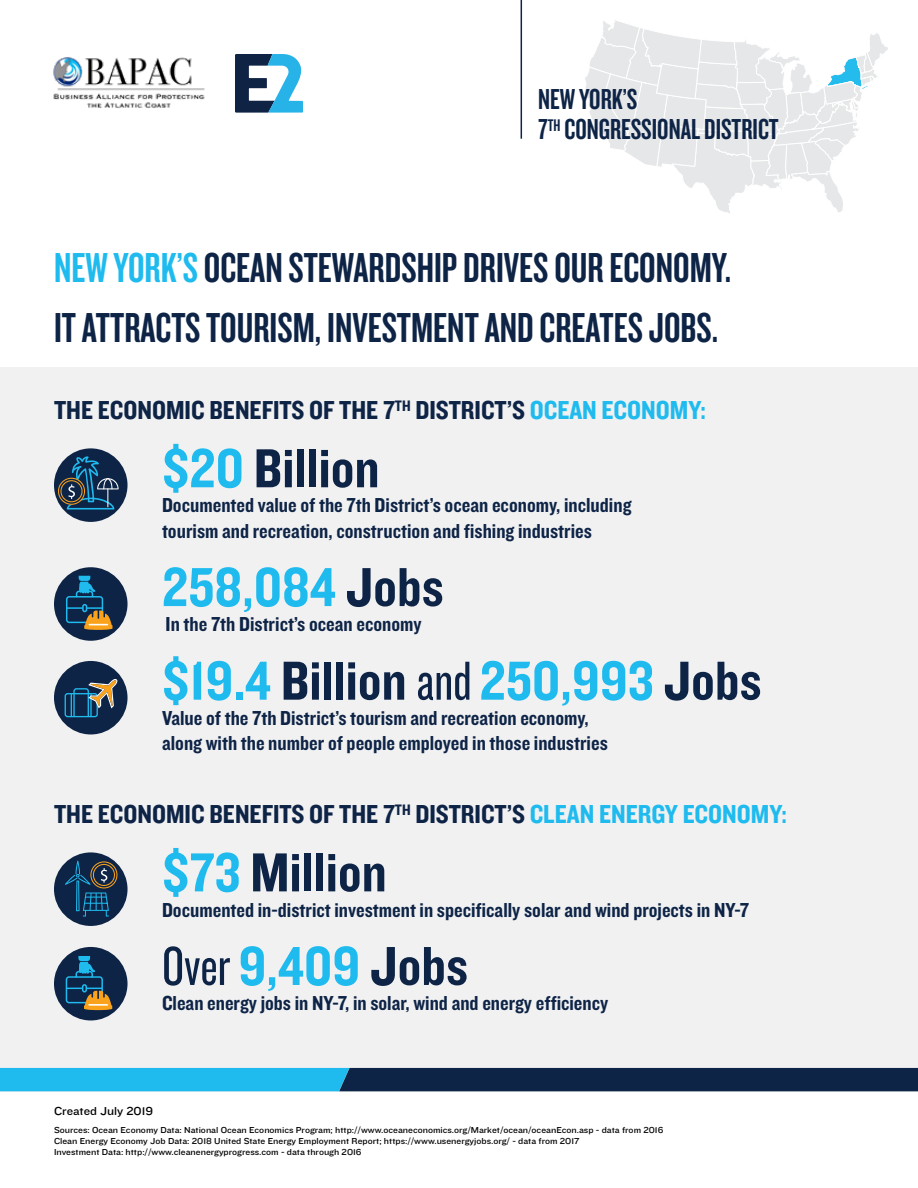
<style>
.page{position:relative;width:918px;height:1188px;background:#fff}
.page>*{position:absolute;margin:0;border:0;box-sizing:border-box;transform-origin:0 0}
.t1{font:57px "Knockout 50 Welterweight";color:#1fbbee}
.t2{font:57px "Knockout 50 Welterweight";color:#0e2446}
.t3{font:43.5px/60.8px "Knockout 48 Featherweight";color:#0e2446}
.t4{font:30px/30px "Knockout 48 Featherweight";color:#0e2446}
.t5{font:27px "Knockout 50 Welterweight";color:#0e2446}
.t6{font:21px/25.2px "Knockout 50 Welterweight";color:#0e2446}
.t7{font:12px "Knockout 32 Junior Cruisewt";color:#000}
.t8{font:9px/10.8px "Knockout 32 Junior Cruisewt";color:#000}
.s1{color:#1fbbee}
.s2{color:#0e2446}
.s3{font-family:"Knockout 28 Junior Feathrwt";color:#0e2446}
</style>
<div class="page">
<div style="left:0;top:367px;width:918px;height:724px;background:#f1f1f2"></div>
<svg style="left:235px;top:54px;width:68px;height:59px"></svg>
<img style="left:53px;top:57px;width:152px;height:51px">
<svg style="left:0;top:1068px;width:918px;height:23px;background:#145c84"></svg>
<div style="left:54px;top:448px;width:74px;height:74px;background:#0e2446;border-radius:50%"></div>
<svg style="left:58px;top:456px;width:61px;height:54px"></svg>
<div style="left:54px;top:567px;width:74px;height:74px;background:#0e2446;border-radius:50%"></div>
<div style="left:66px;top:596px;width:37px;height:27px;border:1px solid #1fbbee;border-radius:3px"></div>
<div style="left:82px;top:604px;width:5px;height:8px;border:1px solid #1fbbee;border-radius:2px"></div>
<svg style="left:75px;top:576px;width:21px;height:22px"></svg>
<svg style="left:67px;top:607px;width:46px;height:23px"></svg>
<div style="left:54px;top:661px;width:74px;height:73px;background:#0e2446;border-radius:50%"></div>
<div style="left:65px;top:693px;width:33px;height:24px;border:1px solid #1fbbee;border-radius:2px"></div>
<svg style="left:71px;top:679px;width:47px;height:38px"></svg>
<div style="left:54px;top:852px;width:74px;height:74px;background:#0e2446;border-radius:50%"></div>
<svg style="left:65px;top:861px;width:52px;height:56px"></svg>
<div style="left:54px;top:947px;width:74px;height:73px;background:#0e2446;border-radius:50%"></div>
<div style="left:66px;top:976px;width:37px;height:27px;border:1px solid #1fbbee;border-radius:3px"></div>
<div style="left:82px;top:984px;width:5px;height:8px;border:1px solid #1fbbee;border-radius:2px"></div>
<svg style="left:75px;top:956px;width:20px;height:22px"></svg>
<svg style="left:66px;top:988px;width:46px;height:22px"></svg>
<hr style="left:88px;top:1004px;width:20px;height:2px;background:#fff">
<svg style="left:585px;top:20px;width:303px;height:193px"></svg>
<hr style="left:521px;top:0;width:1px;height:139px;background:#0e2446">
<h3 class="t4" style="left:538px;top:84px;width:242px">NEW YORK’S<br>7<sup>TH</sup> CONGRESSIONAL DISTRICT</h3>
<h2 class="t3" style="left:54px;top:235px;width:679px"><span class="s1">NEW YORK’S</span> OCEAN STEWARDSHIP DRIVES OUR ECONOMY.<br>IT ATTRACTS TOURISM, INVESTMENT AND CREATES JOBS.</h2>
<p class="t5" style="left:54px;top:392px;width:654px">THE ECONOMIC BENEFITS OF THE 7<sup>TH</sup> DISTRICT’S <span class="s1">OCEAN ECONOMY:</span></p>
<h1 class="t2" style="left:162px;top:431px;width:219px"><span class="s1">$20</span> Billion</h1>
<p class="t6" style="left:162px;top:492px;width:471px">Documented value of the 7th District’s ocean economy, including tourism and recreation, construction and fishing industries</p>
<h1 class="t1" style="left:162px;top:550px;width:283px">258,084 <span class="s2">Jobs</span></h1>
<p class="t6" style="left:166px;top:611px;width:258px">In the 7th District’s ocean economy</p>
<h1 class="t1" style="left:162px;top:643px;width:601px">$19.4 <span class="s2">Billion</span> <span class="s3">and</span> 250,993 <span class="s2">Jobs</span></h1>
<p class="t6" style="left:162px;top:705px;width:447px">Value of the 7th District’s tourism and recreation economy, along with the number of people employed in those industries</p>
<p class="t5" style="left:54px;top:796px;width:735px">THE ECONOMIC BENEFITS OF THE 7<sup>TH</sup> DISTRICT’S <span class="s1">CLEAN ENERGY ECONOMY:</span></p>
<h1 class="t2" style="left:162px;top:835px;width:226px"><span class="s1">$73</span> Million</h1>
<p class="t6" style="left:162px;top:896px;width:589px">Documented in-district investment in specifically solar and wind projects in NY-7</p>
<h1 class="t1" style="left:162px;top:928px;width:308px"><span class="s3">Over</span> 9,409 <span class="s2">Jobs</span></h1>
<p class="t6" style="left:162px;top:990px;width:448px">Clean energy jobs in NY-7, in solar, wind and energy efficiency</p>
<p class="t7" style="left:54px;top:1103px;width:101px">Created July 2019</p>
<p class="t8" style="left:54px;top:1124px;width:611px">Sources: Ocean Economy Data: National Ocean Economics Program; http://www.oceaneconomics.org/Market/ocean/oceanEcon.asp - data from 2016<br>Clean Energy Economy Job Data: 2018 United State Energy Employment Report; https://www.usenergyjobs.org/ - data from 2017<br>Investment Data: http://www.cleanenergyprogress.com - data through 2016</p>
</div>
